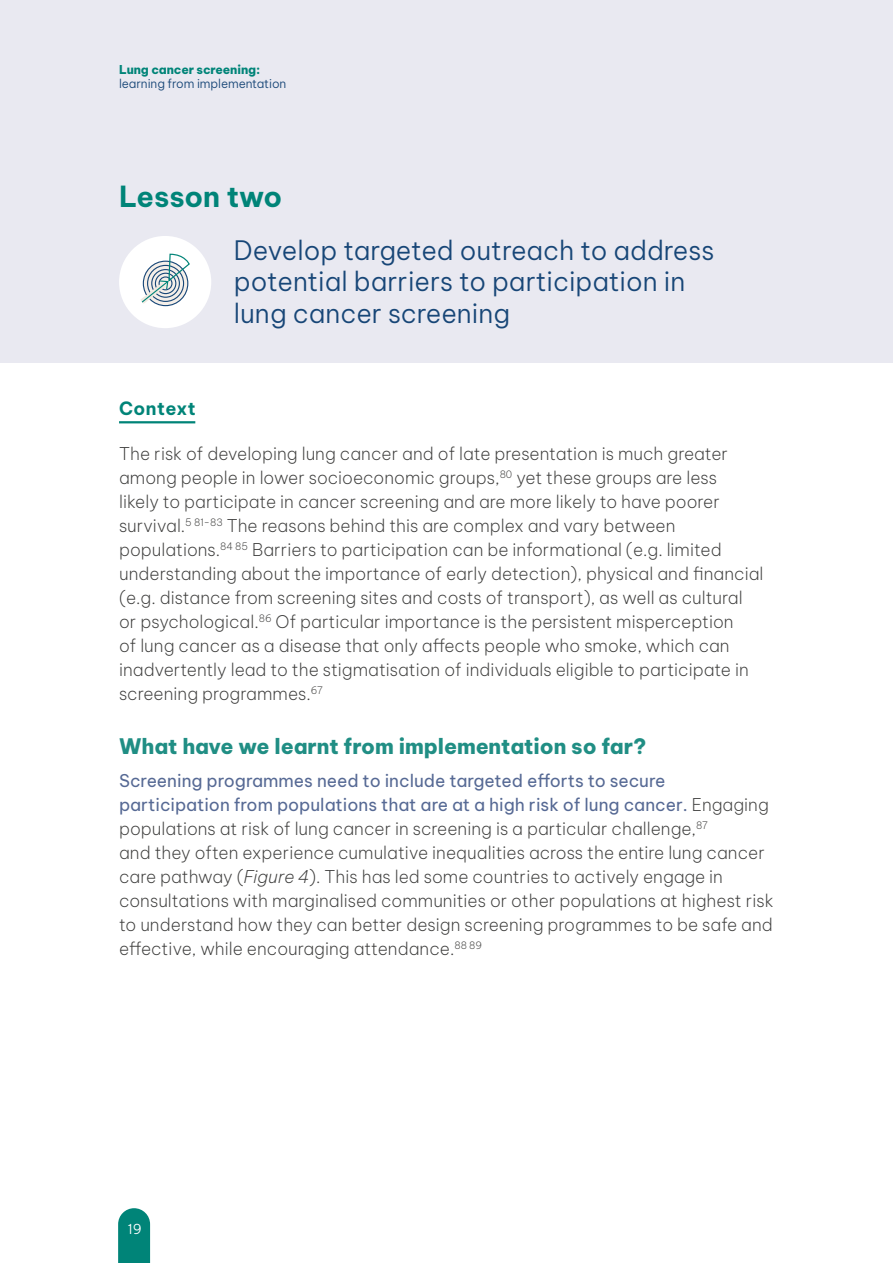
<style>
.page{position:relative;width:893px;height:1263px;background:#fff}
.page>*{position:absolute;margin:0;border:0;box-sizing:border-box;transform-origin:0 0}
.Lesson_number{font:700 28.5px "Be Vietnam Pro";letter-spacing:-.005em;color:#008478}
.Lesson_Subtitle{font:300 26.25px/31.5px "Be Vietnam Pro";color:#174677}
.Lessons_Question{font:800 21px "Be Vietnam Pro";letter-spacing:-.005em;color:#208e84}
.Lesson_Context{font:700 18px "Be Vietnam Pro";letter-spacing:.025em;color:#008478}
.Central_Text{font:200 17.25px/24px "Be Vietnam Pro";color:#3c3c3b}
.t1{font:300 13.5px "Be Vietnam Pro";color:#fff}
.t2{font:300 12px/13.5px "Be Vietnam Pro";letter-spacing:-.005em;color:#174677}
.s1{font-weight:800;color:#008478}
.s2{font-weight:400;color:#566994}
.s3{font-style:italic}
</style>
<div class="page">
<svg style="left:118px;top:1208px;width:32px;height:55px;background:#118c81"></svg>
<div style="left:0;top:0;width:893px;height:363px;background:#e9e9f1"></div>
<hr style="left:119px;top:421px;width:76px;height:2px;background:#008478">
<div style="left:119px;top:236px;width:92px;height:92px;background:#fff;border-radius:50%"></div>
<svg style="left:141px;top:253px;width:49px;height:51px"></svg>
<p class="t2" style="left:119px;top:62px;width:169px"><span class="s1">Lung cancer screening: </span>learning from implementation</p>
<p class="Lesson_number" style="left:119px;top:172px;width:165px">Lesson two</p>
<p class="Lesson_Subtitle" style="left:234px;top:232px;width:482px">Develop targeted outreach to address potential barriers to participation in lung cancer screening</p>
<p class="Lesson_Context" style="left:119px;top:393px;width:78px">Context</p>
<p class="Central_Text" style="left:119px;top:440px;width:646px">The risk of developing lung cancer and of late presentation is much greater among people in lower socioeconomic groups,<sup>80</sup> yet these groups are less<br>likely to participate in cancer screening and are more likely to have poorer survival.<sup>5</sup> <sup>81‑</sup> <sup>83</sup> The reasons behind this are complex and vary between populations.<sup>84</sup> <sup>85</sup> Barriers to participation can be informational (e.g. limited understanding about the importance of early detection), physical and financial (e.g. distance from screening sites and costs of transport), as well as cultural or psychological.<sup>86</sup> Of particular importance is the persistent misperception<br>of lung cancer as a disease that only affects people who smoke, which can inadvertently lead to the stigmatisation of individuals eligible to participate in screening programmes.<sup>67</sup></p>
<p class="Lessons_Question" style="left:119px;top:728px;width:529px">What have we learnt from implementation so far?</p>
<p class="Central_Text" style="left:119px;top:767px;width:656px"><span class="s2">Screening programmes need to include targeted efforts to secure participation from populations that are at a high risk of lung cancer.</span> Engaging populations at risk of lung cancer in screening is a particular challenge,<sup>87<br></sup>and they often experience cumulative inequalities across the entire lung cancer care pathway (<span class="s3">Figure 4</span>). This has led some countries to actively engage in consultations with marginalised communities or other populations at highest risk to understand how they can better design screening programmes to be safe and effective, while encouraging attendance.<sup>88</sup> <sup>89</sup></p>
<p class="t1" style="left:128px;top:1218px;width:15px">19</p>
</div>
